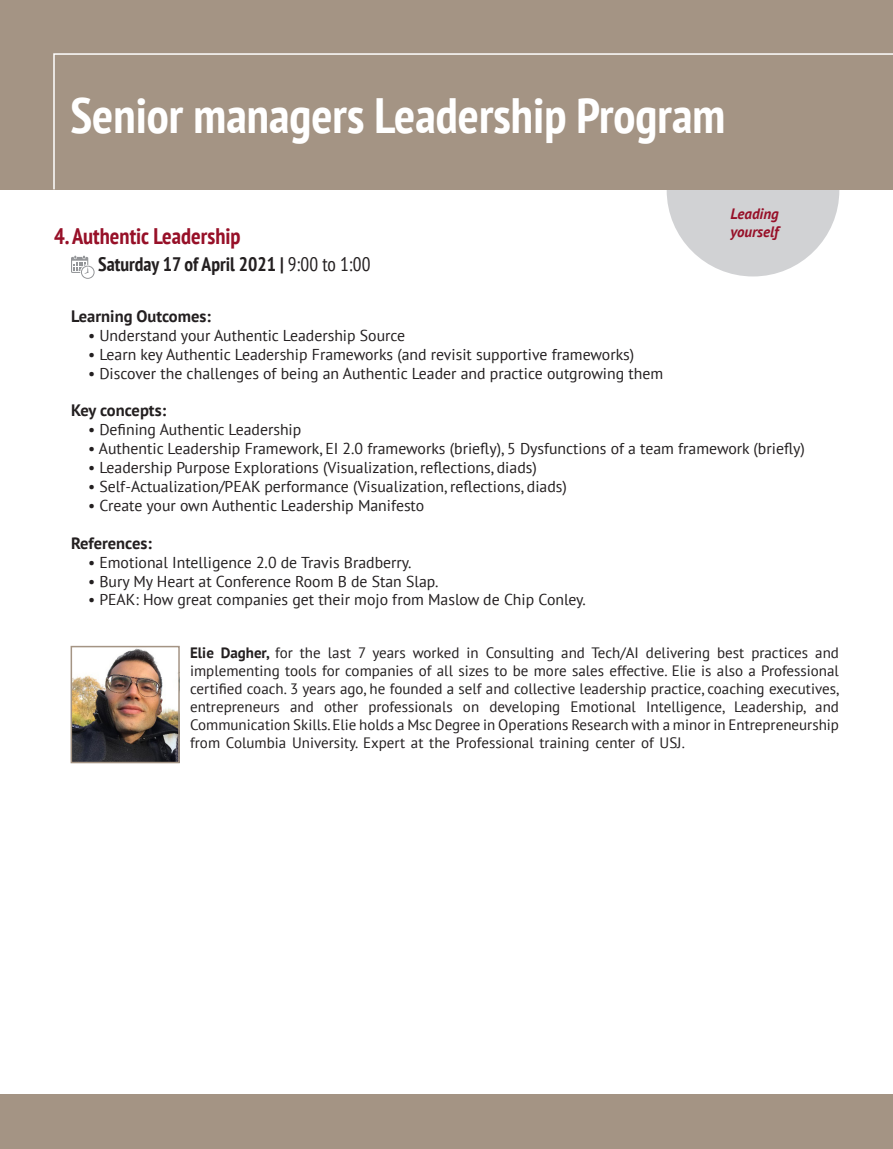
<style>
.page{position:relative;width:893px;height:1149px;background:#fff}
.page>*{position:absolute;margin:0;border:0;box-sizing:border-box;transform-origin:0 0}
.t1{font:700 condensed 49.5px "PT Sans";color:#fff}
.t2{font:700 condensed 22.5px "PT Sans";color:#971028}
.t3{font:700 condensed 19.5px "PT Sans";color:#231f20}
.t4{font:700 16.5px "PT Sans";color:#231f20}
.t5{font:15.75px "PT Sans";color:#231f20}
.t6{font:15px/18px "PT Sans";color:#231f20}
.t7{font:italic 700 15px "PT Sans";color:#971028}
.t8{font:700 15px "PT Sans";color:#231f20}
.s1{font-weight:400}
</style>
<div class="page">
<div style="left:667px;top:104px;width:172px;height:172px;background:#d1d2d4;border-radius:50%"></div>
<div style="left:0;top:0;width:893px;height:189px;background:#a49484"></div>
<svg style="left:52px;top:53px;width:841px;height:138px"></svg>
<svg style="left:71px;top:255px;width:24px;height:24px"></svg>
<div style="left:0;top:1094px;width:893px;height:54px;background:#a49484"></div>
<img style="left:74px;top:648px;width:103px;height:112px">
<div style="left:71px;top:645px;width:109px;height:118px;border:2px solid #a49484"></div>
<p class="t1" style="left:71px;top:83px;width:656px">Senior managers Leadership Program</p>
<p class="t7" style="left:730px;top:203px;width:50px">Leading</p>
<p class="t7" style="left:730px;top:221px;width:50px">yourself</p>
<p class="t2" style="left:54px;top:221px;width:188px">4.Authentic Leadership</p>
<p class="t3" style="left:98px;top:252px;width:274px">Saturday 17 of April 2021 | <span class="s1">9:00 to 1:00</span></p>
<p class="t4" style="left:71px;top:305px;width:141px">Learning Outcomes:</p>
<p class="t5" style="left:88px;top:325px;width:319px">• Understand your Authentic Leadership Source</p>
<p class="t5" style="left:88px;top:344px;width:548px">• Learn key Authentic Leadership Frameworks (and revisit supportive frameworks(</p>
<p class="t5" style="left:88px;top:363px;width:577px">• Discover the challenges of being an Authentic Leader and practice outgrowing them</p>
<p class="t4" style="left:71px;top:399px;width:97px">Key concepts:</p>
<p class="t5" style="left:88px;top:419px;width:215px">• Defining Authentic Leadership</p>
<p class="t5" style="left:88px;top:438px;width:718px">• Authentic Leadership Framework, EI 2.0 frameworks (briefly 5,) Dysfunctions of a team framework (briefly(</p>
<p class="t5" style="left:88px;top:457px;width:450px">• Leadership Purpose Explorations (Visualization, reflections, diads(</p>
<p class="t5" style="left:88px;top:476px;width:480px">• Self-Actualization/PEAK performance (Visualization, reflections, diads(</p>
<p class="t5" style="left:88px;top:495px;width:338px">• Create your own Authentic Leadership Manifesto</p>
<p class="t4" style="left:71px;top:531px;width:82px">References:</p>
<p class="t5" style="left:88px;top:552px;width:325px">• Emotional Intelligence 2.0 de Travis Bradberry.</p>
<p class="t5" style="left:88px;top:570px;width:352px">• Bury My Heart at Conference Room B de Stan Slap.</p>
<p class="t5" style="left:88px;top:589px;width:499px">• PEAK: How great companies get their mojo from Maslow de Chip Conley.</p>
<p class="t6" style="left:486px;top:642px;width:70px">Consulting</p>
<p class="t6" style="left:561px;top:642px;width:79px">and Tech/AI</p>
<p class="t6" style="left:466px;top:642px;width:14px">in</p>
<p class="t6" style="left:646px;top:642px;width:66px">delivering</p>
<p class="t6" style="left:751px;top:642px;width:58px">practices</p>
<p class="t8" style="left:190px;top:642px;width:104px">Elie Dagher, <span class="s1">for</span></p>
<p class="t6" style="left:190px;top:660px;width:650px">implementing tools for companies of all sizes to be more sales effective. Elie is also a Professional</p>
<p class="t6" style="left:190px;top:678px;width:650px">certified coach 3. years ago, he founded a self and collective leadership practice, coaching executives,</p>
<p class="t6" style="left:815px;top:696px;width:25px">and</p>
<p class="t6" style="left:300px;top:642px;width:22px">the</p>
<p class="t6" style="left:328px;top:642px;width:25px">last</p>
<p class="t6" style="left:358px;top:642px;width:49px">7 years</p>
<p class="t6" style="left:413px;top:642px;width:48px">worked</p>
<p class="t6" style="left:717px;top:642px;width:29px">best</p>
<p class="t6" style="left:815px;top:642px;width:25px">and</p>
<p class="t6" style="left:368px;top:696px;width:86px">professionals</p>
<p class="t6" style="left:489px;top:696px;width:72px">developing</p>
<p class="t6" style="left:571px;top:696px;width:67px">Emotional</p>
<p class="t6" style="left:646px;top:696px;width:80px">Intelligence,</p>
<p class="t6" style="left:734px;top:696px;width:74px">Leadership,</p>
<p class="t6" style="left:290px;top:696px;width:25px">and</p>
<p class="t6" style="left:324px;top:696px;width:36px">other</p>
<p class="t6" style="left:190px;top:696px;width:650px">entrepreneurs<br>Communication Skills.Elie holds a Msc Degree in Operations Research with a minor in Entrepreneurship from Columbia University. Expert at the Professional training center of USJ.</p>
<p class="t6" style="left:463px;top:696px;width:18px">on</p>
</div>
